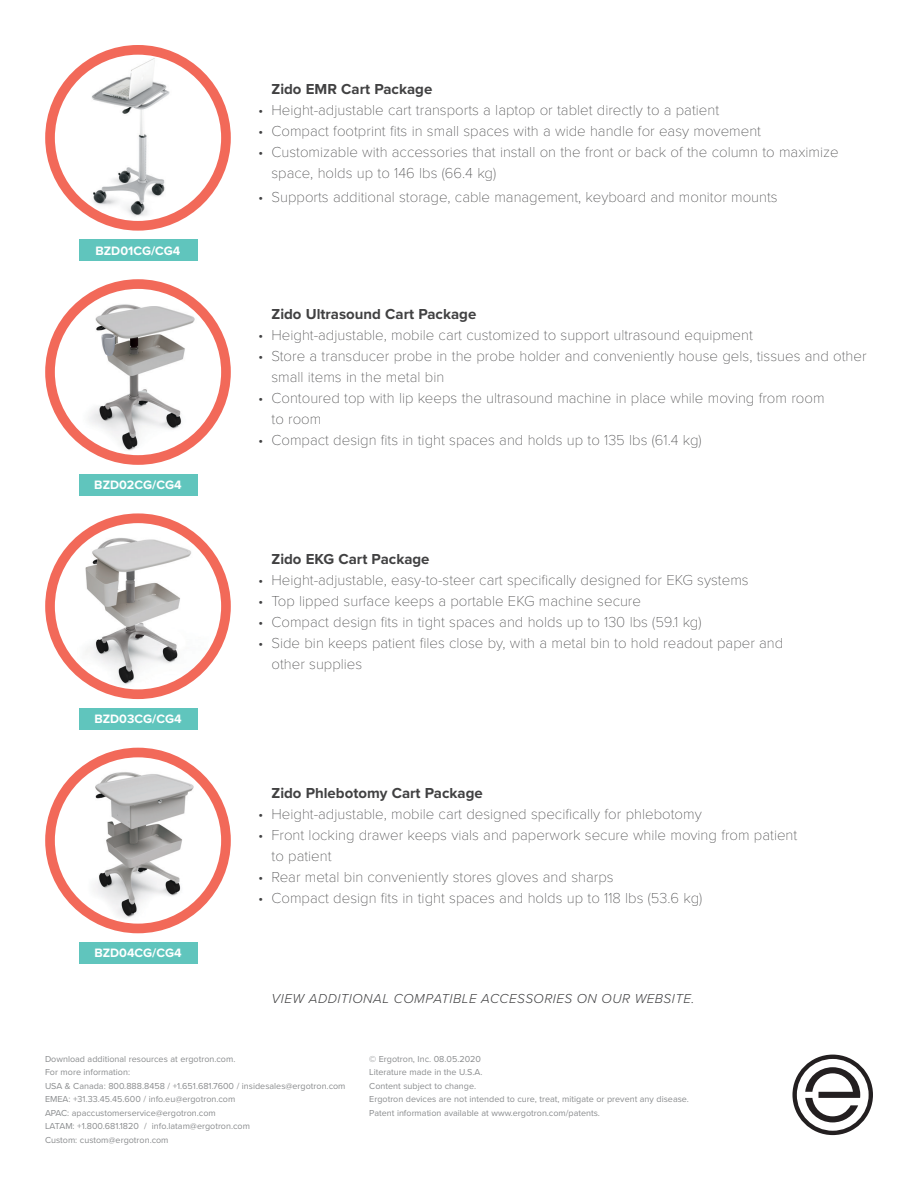
<style>
.page{position:relative;width:918px;height:1188px;background:#fff}
.page>*{position:absolute;margin:0;border:0;box-sizing:border-box;transform-origin:0 0}
.t1{font:100 15px/21px "Proxima Nova T";color:#414142}
.t2{font:700 15px "Proxima Nova";color:#414142}
.t3{font:italic 300 13.5px "Proxima Nova";letter-spacing:.035em;color:#414142}
.t4{font:700 12.6px "Proxima Nova";color:#fff}
.t5{font:9px/13.5px "Proxima Nova";color:#8a8c8e}
</style>
<div class="page">
<svg style="left:792px;top:1055px;width:81px;height:80px"></svg>
<img style="left:88px;top:56px;width:85px;height:164px">
<div style="left:45px;top:45px;width:186px;height:186px;border:10px solid #f26959;border-radius:50%"></div>
<div style="left:79px;top:240px;width:118px;height:21px;background:#60c5bd"></div>
<img style="left:45px;top:279px;width:186px;height:186px;border-radius:93px">
<div style="left:45px;top:279px;width:186px;height:186px;border:10px solid #f26959;border-radius:50%"></div>
<div style="left:79px;top:474px;width:118px;height:21px;background:#60c5bd"></div>
<svg style="left:50px;top:518px;width:176px;height:176px"></svg>
<img style="left:60px;top:527px;width:153px;height:165px">
<div style="left:45px;top:513px;width:186px;height:186px;border:10px solid #f26959;border-radius:50%"></div>
<div style="left:79px;top:708px;width:118px;height:22px;background:#60c5bd"></div>
<img style="left:45px;top:748px;width:186px;height:185px;border-radius:93px">
<div style="left:45px;top:748px;width:186px;height:185px;border:10px solid #f26959;border-radius:50%"></div>
<div style="left:79px;top:942px;width:118px;height:22px;background:#60c5bd"></div>
<p class="t4" style="left:96px;top:243px;width:86px">BZD01CG/CG4</p>
<p class="t4" style="left:94px;top:477px;width:89px">BZD02CG/CG4</p>
<p class="t4" style="left:94px;top:711px;width:89px">BZD03CG/CG4</p>
<p class="t4" style="left:94px;top:945px;width:89px">BZD04CG/CG4</p>
<p class="t2" style="left:272px;top:80px;width:162px">Zido EMR Cart Package</p>
<p class="t1" style="left:258px;top:100px;width:463px">• Height-adjustable cart transports a laptop or tablet directly to a patient</p>
<p class="t1" style="left:258px;top:121px;width:505px">• Compact footprint fits in small spaces with a wide handle for easy movement</p>
<p class="t1" style="left:272px;top:142px;width:569px;text-indent:-14px">• Customizable with accessories that install on the front or back of the column to maximize space, holds up to 146 lbs (66.4 kg)</p>
<p class="t1" style="left:258px;top:187px;width:521px">• Supports additional storage, cable management, keyboard and monitor mounts</p>
<p class="t2" style="left:272px;top:306px;width:206px">Zido Ultrasound Cart Package</p>
<p class="t1" style="left:258px;top:325px;width:496px">• Height-adjustable, mobile cart customized to support ultrasound equipment</p>
<p class="t1" style="left:272px;top:346px;width:597px;text-indent:-14px">• Store a transducer probe in the probe holder and conveniently house gels, tissues and other small items in the metal bin</p>
<p class="t1" style="left:272px;top:388px;width:555px;text-indent:-14px">• Contoured top with lip keeps the ultrasound machine in place while moving from room to room</p>
<p class="t1" style="left:258px;top:430px;width:445px">• Compact design fits in tight spaces and holds up to 135 lbs (61.4 kg)</p>
<p class="t2" style="left:272px;top:550px;width:160px">Zido EKG Cart Package</p>
<p class="t1" style="left:258px;top:570px;width:492px">• Height-adjustable, easy-to-steer cart specifically designed for EKG systems</p>
<p class="t1" style="left:258px;top:591px;width:385px">• Top lipped surface keeps a portable EKG machine secure</p>
<p class="t1" style="left:258px;top:612px;width:445px">• Compact design fits in tight spaces and holds up to 130 lbs (59.1 kg)</p>
<p class="t1" style="left:272px;top:633px;width:513px;text-indent:-14px">• Side bin keeps patient files close by, with a metal bin to hold readout paper and other supplies</p>
<p class="t2" style="left:272px;top:784px;width:213px">Zido Phlebotomy Cart Package</p>
<p class="t1" style="left:258px;top:804px;width:445px">• Height-adjustable, mobile cart designed specifically for phlebotomy</p>
<p class="t1" style="left:272px;top:825px;width:527px;text-indent:-14px">• Front locking drawer keeps vials and paperwork secure while moving from patient to patient</p>
<p class="t1" style="left:258px;top:867px;width:357px">• Rear metal bin conveniently stores gloves and sharps</p>
<p class="t1" style="left:258px;top:888px;width:446px">• Compact design fits in tight spaces and holds up to 118 lbs (53.6 kg)</p>
<p class="t3" style="left:272px;top:991px;width:424px">VIEW ADDITIONAL COMPATIBLE ACCESSORIES ON OUR WEBSITE.</p>
<p class="t5" style="left:45px;top:1052px;width:302px">Download additional resources at ergotron.com.<br>For more information:<br>USA &amp; Canada: 800.888.8458 / +1.651.681.7600 / insidesales@ergotron.com EMEA: +31.33.45.45.600 / info.eu@ergotron.com<br>APAC: apaccustomerservice@ergotron.com<br>LATAM: +1.800.681.1820 / info.latam@ergotron.com<br>Custom: custom@ergotron.com</p>
<p class="t5" style="left:369px;top:1052px;width:321px">© Ergotron, Inc. 08.05.2020<br>Literature made in the U.S.A.<br>Content subject to change.<br>Ergotron devices are not intended to cure, treat, mitigate or prevent any disease.<br>Patent information available at www.ergotron.com/patents.</p>
</div>
